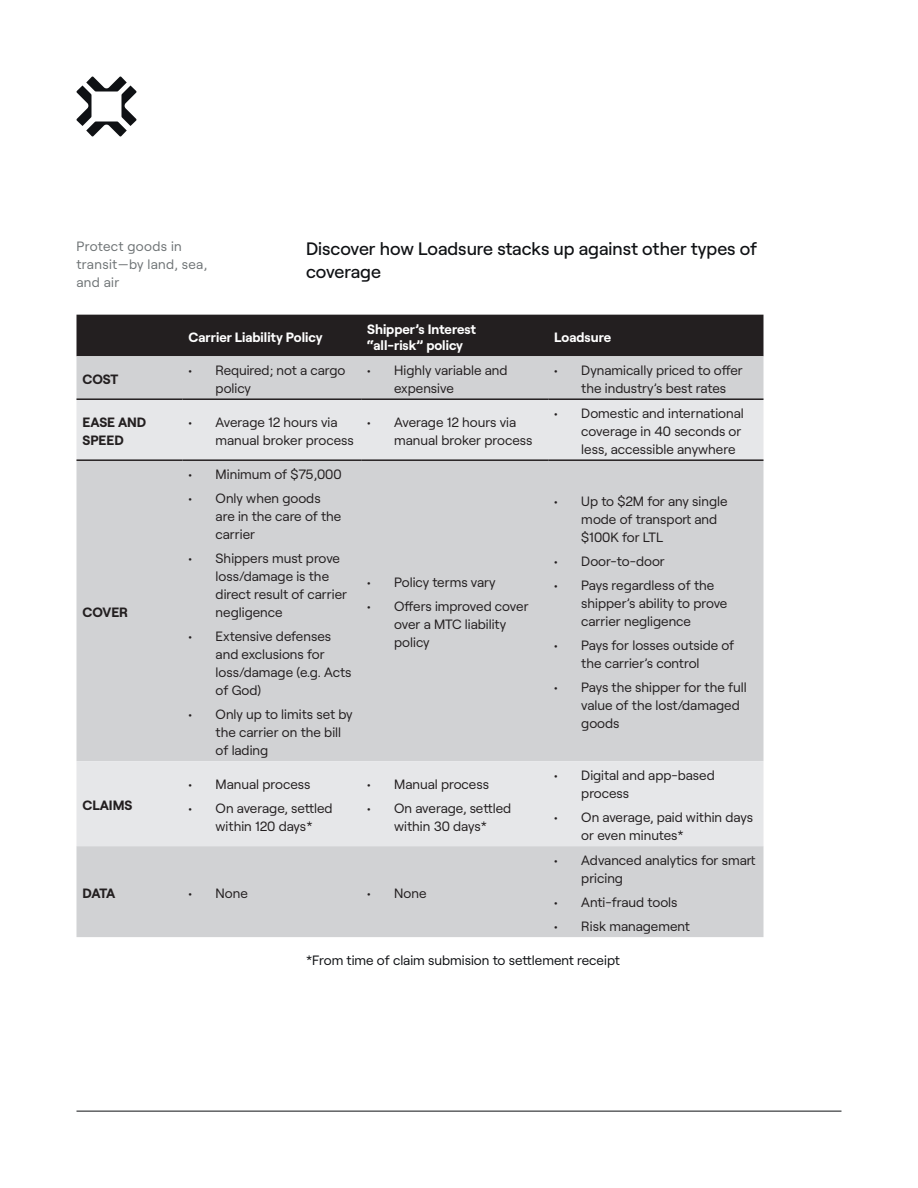
<style>
.page{position:relative;width:918px;height:1188px;background:#fff}
.page>*{position:absolute;margin:0;border:0;box-sizing:border-box;transform-origin:0 0}
.h5-black{font:500 18px/22.5px "Roobert";color:#0f1114}
.t1{font:13.5px/18px "Roobert";color:#231f20}
.t2{font:700 13.5px "Roobert";color:#fff}
.h5-black-2{font:13.5px "Roobert";color:#0f1114}
.body-black{font:13.5px/18px "Roobert";letter-spacing:.025em;color:#6e7375}
.t3{font:700 13.5px/18px "Roobert";color:#231f20}
</style>
<div class="page">
<svg style="left:76px;top:76px;width:61px;height:61px"></svg>
<hr style="left:77px;top:1111px;width:764px;height:1px;background:#0f1114">
<div style="left:77px;top:315px;width:687px;height:41px;background:#231f20"></div>
<div style="left:77px;top:356px;width:687px;height:581px;background:#d1d2d4"></div>
<svg style="left:77px;top:399px;width:687px;height:447px;background:#d7d8da"></svg>
<hr style="left:77px;top:398px;width:106px;height:2px;background:#231f20">
<hr style="left:183px;top:398px;width:178px;height:2px;background:#231f20">
<hr style="left:361px;top:398px;width:187px;height:2px;background:#231f20">
<hr style="left:548px;top:398px;width:215px;height:2px;background:#231f20">
<hr style="left:77px;top:459px;width:106px;height:2px;background:#231f20">
<hr style="left:183px;top:459px;width:178px;height:2px;background:#231f20">
<hr style="left:361px;top:459px;width:187px;height:2px;background:#231f20">
<hr style="left:548px;top:459px;width:215px;height:2px;background:#231f20">
<p class="body-black" style="left:77px;top:236px;width:132px">Protect goods in transit—by land, sea, and air</p>
<p class="h5-black" style="left:306px;top:236px;width:453px">Discover how Loadsure stacks up against other types of coverage</p>
<p class="t2" style="left:189px;top:327px;width:135px">Carrier Liability Policy</p>
<p class="t2" style="left:367px;top:319px;width:110px">Shipper’s Interest</p>
<p class="t2" style="left:367px;top:335px;width:97px">“all-risk” policy</p>
<p class="t2" style="left:554px;top:327px;width:58px">Loadsure</p>
<p class="t3" style="left:83px;top:370px;width:37px">COST</p>
<p class="t1" style="left:216px;top:361px;width:131px;text-indent:-27px">• Required; not a cargo policy</p>
<p class="t1" style="left:394px;top:361px;width:115px;text-indent:-27px">• Highly variable and expensive</p>
<p class="t1" style="left:581px;top:361px;width:163px;text-indent:-27px">• Dynamically priced to offer the industry’s best rates</p>
<p class="t3" style="left:83px;top:413px;width:65px">EASE AND<br>SPEED</p>
<p class="t1" style="left:216px;top:413px;width:140px;text-indent:-27px">• Average 12 hours via manual broker process</p>
<p class="t1" style="left:394px;top:413px;width:140px;text-indent:-27px">• Average 12 hours via manual broker process</p>
<p class="t1" style="left:581px;top:404px;width:164px;text-indent:-27px">• Domestic and international coverage in 40 seconds or less, accessible anywhere</p>
<p class="t3" style="left:83px;top:603px;width:47px">COVER</p>
<p class="t3" style="left:83px;top:796px;width:51px">CLAIMS</p>
<p class="t1" style="left:189px;top:465px;width:155px">• Minimum of $75,000</p>
<p class="t1" style="left:216px;top:489px;width:127px;text-indent:-27px">• Only when goods are in the care of the carrier</p>
<p class="t1" style="left:216px;top:549px;width:133px;text-indent:-27px">• Shippers must prove loss/damage is the direct result of carrier negligence</p>
<p class="t1" style="left:216px;top:627px;width:137px;text-indent:-27px">• Extensive defenses and exclusions for loss/damage (e.g. Acts of God)</p>
<p class="t1" style="left:216px;top:705px;width:139px;text-indent:-27px">• Only up to limits set by the carrier on the bill of lading</p>
<p class="t1" style="left:189px;top:774px;width:123px">• Manual process</p>
<p class="t1" style="left:189px;top:798px;width:146px;text-align:center">• On average, settled within 120 days*</p>
<p class="t1" style="left:367px;top:573px;width:130px">• Policy terms vary</p>
<p class="t1" style="left:394px;top:597px;width:136px;text-indent:-27px">• Offers improved cover over a MTC liability policy</p>
<p class="t1" style="left:367px;top:774px;width:123px">• Manual process</p>
<p class="t1" style="left:367px;top:798px;width:146px;text-align:center">• On average, settled within 30 days*</p>
<p class="t1" style="left:581px;top:492px;width:148px;text-indent:-27px">• Up to $2M for any single mode of transport and $100K for LTL</p>
<p class="t1" style="left:554px;top:552px;width:112px">• Door-to-door</p>
<p class="t1" style="left:581px;top:576px;width:148px;text-indent:-27px">• Pays regardless of the shipper’s ability to prove carrier negligence</p>
<p class="t1" style="left:554px;top:636px;width:182px;text-align:center">• Pays for losses outside of the carrier’s control</p>
<p class="t1" style="left:581px;top:678px;width:167px;text-indent:-27px">• Pays the shipper for the full value of the lost/damaged goods</p>
<p class="t1" style="left:581px;top:765px;width:135px;text-indent:-27px">• Digital and app-based process</p>
<p class="t1" style="left:581px;top:807px;width:173px;text-indent:-27px">• On average, paid within days or even minutes*</p>
<p class="t1" style="left:581px;top:850px;width:176px;text-indent:-27px">• Advanced analytics for smart pricing</p>
<p class="t1" style="left:554px;top:892px;width:125px">• Anti-fraud tools</p>
<p class="t1" style="left:554px;top:916px;width:137px">• Risk management</p>
<p class="h5-black-2" style="left:306px;top:950px;width:316px">*From time of claim submision to settlement receipt</p>
<p class="t3" style="left:83px;top:884px;width:34px">DATA</p>
<p class="t1" style="left:189px;top:883px;width:61px">• None</p>
<p class="t1" style="left:367px;top:883px;width:61px">• None</p>
</div>
